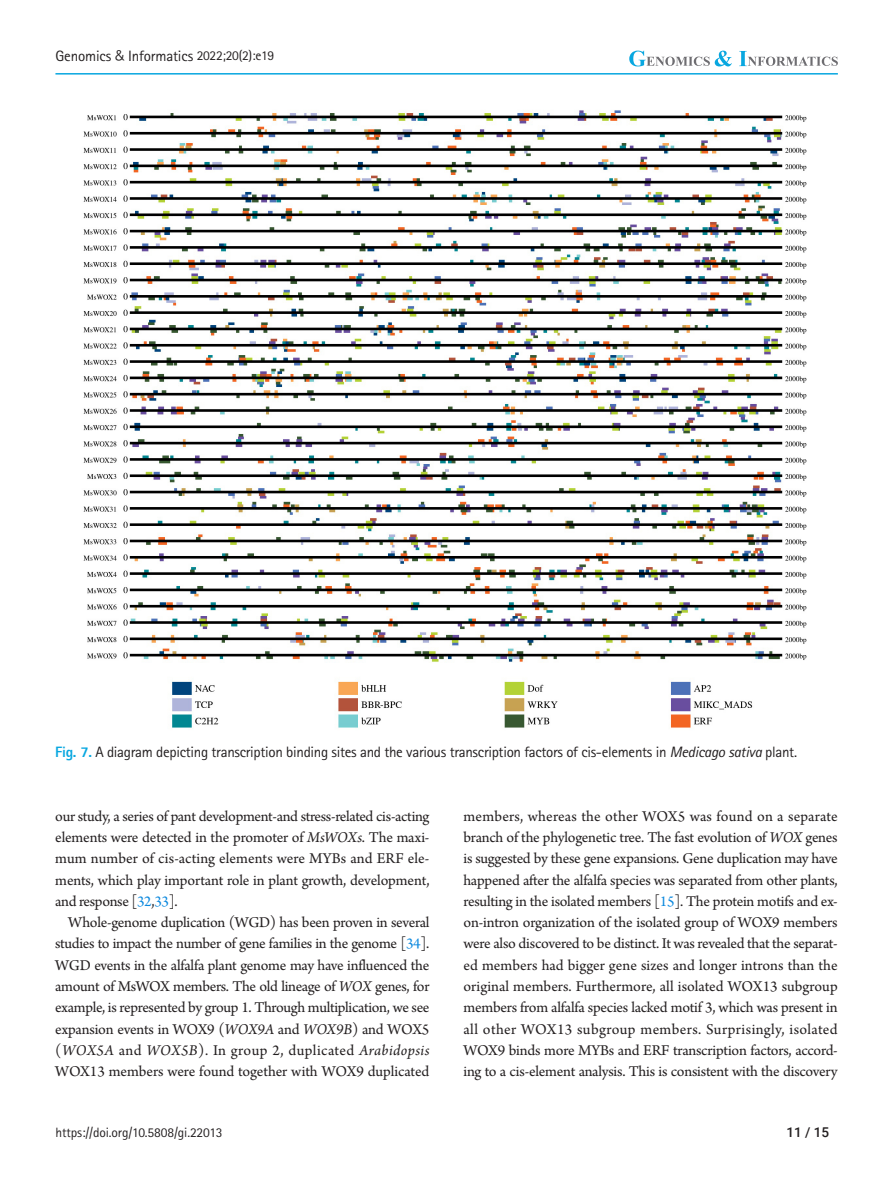
<style>
.page{position:relative;width:893px;height:1191px;background:#fff}
.page>*{position:absolute;margin:0;border:0;box-sizing:border-box;transform-origin:0 0}
.body{font:15.75px/21.3px "Arno Pro";letter-spacing:-.015em;color:#231f20;text-align:justify}
.fig-caption{font:15px "Rotis Sans Serif Std";letter-spacing:-.02em;color:#231f20}
.t1{font:13.5px "Rotis Sans Serif Std";letter-spacing:-.01em;color:#231f20}
.t2{font:500 13.5px "Roboto";color:#231f20}
.s1{font-family:"Ko Pub Dotum";font-weight:500;font-size:13.5px}
.s2{font-size:13.5px}
.s3{font-weight:800;color:#08a7e0}
.s4{font-style:italic}
.s5{color:#0b88de}
</style>
<div class="page">
<img style="left:83px;top:110px;width:724px;height:619px">
<hr style="left:55px;top:73px;width:783px;height:2px;background:#08a7e0">
<svg style="left:629px;top:51px;width:209px;height:15px"></svg>
<p class="fig-caption" style="left:55px;top:47px;width:220px">Genomics <span class="s1">&amp;</span> Informatics <span class="s2">2022;20(2):e19</span></p>
<p class="fig-caption" style="left:55px;top:742px;width:743px"><span class="s3">Fig. 7.</span> A diagram depicting transcription binding sites and the various transcription factors of cis-elements in <span class="s4">Medicago sativa</span> plant.</p>
<p class="body" style="left:55px;top:806px;width:376px">our study, a series of pant development-and stress-related cis-acting elements were detected in the promoter of <span class="s4">MsWOXs</span>. The maxi&shy;mum number of cis-acting elements were MYBs and ERF ele&shy;ments, which play important role in plant growth, development, and response [<span class="s5">32</span>,<span class="s5">33</span>].</p>
<p class="body" style="left:55px;top:912px;width:376px;text-indent:13px">Whole-genome duplication (WGD) has been proven in several studies to impact the number of gene families in the genome [<span class="s5">34</span>].<br>WGD events in the alfalfa plant genome may have influenced the amount of MsWOX members. The old lineage of <span class="s4">WOX</span> genes, for example, is represented by group 1. Through multiplication, we see expansion events in WOX9 (<span class="s4">WOX9A</span> and <span class="s4">WOX9B</span>) and WOX5 (<span class="s4">WOX5A</span> and <span class="s4">WOX5B</span>). In group 2, duplicated <span class="s4">Arabidopsis </span>WOX13 members were found together with WOX9 duplicated</p>
<p class="body" style="left:463px;top:806px;width:376px">members, whereas the other WOX5 was found on a separate branch of the phylogenetic tree. The fast evolution of <span class="s4">WOX</span> genes is suggested by these gene expansions. Gene duplication may have happened after the alfalfa species was separated from other plants, resulting in the isolated members [<span class="s5">15</span>]. The protein motifs and ex&shy;on-intron organization of the isolated group of WOX9 members were also discovered to be distinct. It was revealed that the separat&shy;ed members had bigger gene sizes and longer introns than the original members. Furthermore, all isolated WOX13 subgroup members from alfalfa species lacked motif 3, which was present in all other WOX13 subgroup members. Surprisingly, isolated WOX9 binds more MYBs and ERF transcription factors, accord&shy;ing to a cis-element analysis. This is consistent with the discovery</p>
<p class="t1" style="left:55px;top:1124px;width:169px">https://doi.org/10.5808/gi.22013</p>
<p class="t2" style="left:786px;top:1123px;width:44px">11 / 15</p>
</div>
